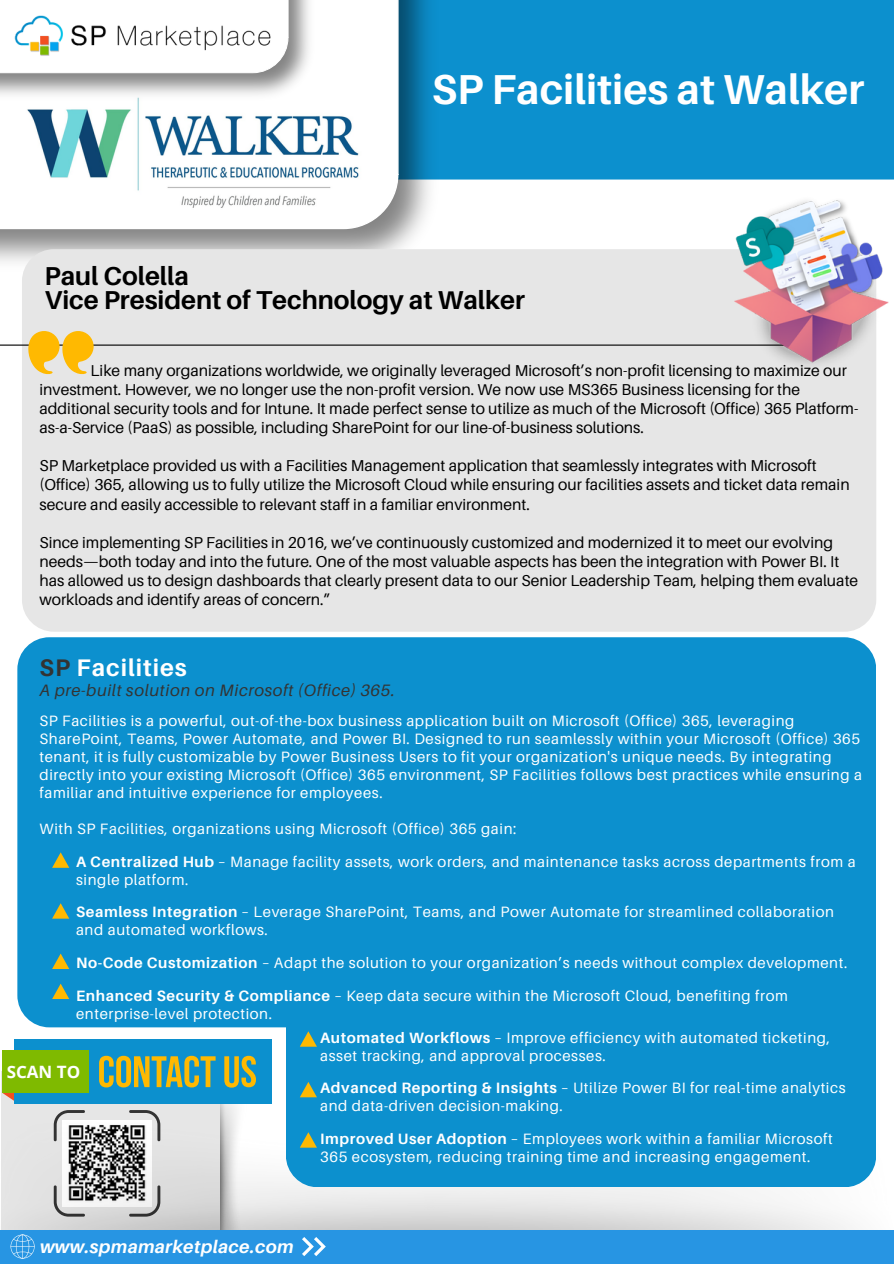
<style>
.page{position:relative;width:894px;height:1264px;background:#fff}
.page>*{position:absolute;margin:0;border:0;box-sizing:border-box;transform-origin:0 0}
.t1{font:700 41.85px "Aileron";color:#fff}
.t2{font:700 25.95px/24.9px "Aileron";color:#000}
.t3{font:700 24px "Aileron";letter-spacing:.04em;color:#fff}
.t4{font:italic 700 18px "Aileron";letter-spacing:.02em;color:#fff}
.t5{font:700 16.95px "Open Sans";color:#fff}
.t6{font:italic 16.5px "Aileron";letter-spacing:.04em;color:#333}
.t7{font:15.75px/19.2px "Aileron";color:#000}
.t8{font:15px/18px "Aileron";letter-spacing:.04em;color:#fff}
.s1{color:#333}
.s2{font-weight:700}
</style>
<div class="page">
<div style="left:447px;top:0;width:446px;height:179px;background:#0c90ce"></div>
<img style="left:0;top:0;width:447px;height:265px">
<svg style="left:0;top:0;width:398px;height:229px"></svg>
<img style="left:22px;top:89px;width:345px;height:123px">
<img style="left:0;top:0;width:320px;height:107px">
<svg style="left:0;top:0;width:288px;height:73px"></svg>
<img style="left:0;top:0;width:286px;height:69px">
<svg style="left:2px;top:1092px;width:12px;height:4px"></svg>
<div style="left:14px;top:1038px;width:257px;height:65px;background:#0c90ce"></div>
<div style="left:2px;top:1050px;width:87px;height:42px;background:#7fba00"></div>
<svg style="left:99px;top:1055px;width:116px;height:32px"></svg>
<svg style="left:224px;top:1055px;width:32px;height:32px"></svg>
<img style="left:1px;top:1096px;width:875px;height:133px">
<div style="left:0;top:1229px;width:893px;height:34px;background:#2795e3"></div>
<svg style="left:11px;top:1234px;width:23px;height:24px"></svg>
<svg style="left:302px;top:1237px;width:24px;height:19px"></svg>
<div style="left:22px;top:249px;width:854px;height:382px;background:#e6e6e6;border-radius:32px"></div>
<hr style="left:0;top:344px;width:796px;height:2px;background:#000">
<img style="left:726px;top:200px;width:163px;height:165px">
<svg style="left:28px;top:331px;width:66px;height:43px"></svg>
<div style="left:17px;top:637px;width:858px;height:390px;background:#0c90ce;border-radius:32px"></div>
<div style="left:286px;top:771px;width:589px;height:416px;background:#0c90ce;border-radius:32px"></div>
<svg style="left:52px;top:852px;width:17px;height:15px"></svg>
<svg style="left:52px;top:903px;width:17px;height:15px"></svg>
<svg style="left:52px;top:953px;width:17px;height:16px"></svg>
<svg style="left:52px;top:983px;width:17px;height:16px"></svg>
<svg style="left:300px;top:1082px;width:17px;height:15px"></svg>
<svg style="left:300px;top:1031px;width:17px;height:15px"></svg>
<svg style="left:300px;top:1132px;width:17px;height:15px"></svg>
<p class="t1" style="left:431px;top:64px;width:434px">SP Facilities at Walker</p>
<p class="t2" style="left:45px;top:262px;width:482px">Paul Colella<br>Vice President of Technology at Walker</p>
<h1 class="t7" style="left:39px;top:360px;width:820px;text-indent:51px">Like many organizations worldwide, we originally leveraged Microsoft’s non-profit licensing to maximize our investment. However, we no longer use the non-profit version. We now use MS365 Business licensing for the additional security tools and for Intune. It made perfect sense to utilize as much of the Microsoft (Office) 365 Platform&shy;as-a-Service (PaaS) as possible, including SharePoint for our line-of-business solutions.</h1>
<p class="t7" style="left:39px;top:456px;width:811px">SP Marketplace provided us with a Facilities Management application that seamlessly integrates with Microsoft (Office) 365, allowing us to fully utilize the Microsoft Cloud while ensuring our facilities assets and ticket data remain secure and easily accessible to relevant staff in a familiar environment.</p>
<h2 class="t7" style="left:39px;top:532px;width:820px">Since implementing SP Facilities in 2016, we’ve continuously customized and modernized it to meet our evolving needs—both today and into the future. One of the most valuable aspects has been the integration with Power BI. It has allowed us to design dashboards that clearly present data to our Senior Leadership Team, helping them evaluate workloads and identify areas of concern.”</h2>
<p class="t3" style="left:39px;top:652px;width:149px"><span class="s1">SP</span> Facilities</p>
<p class="t6" style="left:39px;top:680px;width:357px">A pre-built solution on Microsoft (Office) 365.</p>
<p class="t8" style="left:39px;top:711px;width:823px">SP Facilities is a powerful, out-of-the-box business application built on Microsoft (Office) 365, leveraging SharePoint, Teams, Power Automate, and Power BI. Designed to run seamlessly within your Microsoft (Office) 365 tenant, it is fully customizable by Power Business Users to fit your organization's unique needs. By integrating directly into your existing Microsoft (Office) 365 environment, SP Facilities follows best practices while ensuring a familiar and intuitive experience for employees.</p>
<p class="t8" style="left:39px;top:819px;width:478px">With SP Facilities, organizations using Microsoft (Office) 365 gain:</p>
<p class="t8" style="left:76px;top:852px;width:781px"><span class="s2">A Centralized Hub</span> – Manage facility assets, work orders, and maintenance tasks across departments from a single platform.</p>
<h2 class="t8" style="left:76px;top:902px;width:759px"><span class="s2">Seamless Integration</span> – Leverage SharePoint, Teams, and Power Automate for streamlined collaboration and automated workflows.</h2>
<h5 class="t8" style="left:76px;top:953px;width:772px"><span class="s2">No-Code Customization</span> – Adapt the solution to your organization’s needs without complex development.</h5>
<p class="t8" style="left:76px;top:985px;width:713px"><span class="s2">Enhanced Security &amp; Compliance</span> – Keep data secure within the Microsoft Cloud, benefiting from enterprise-level protection.</p>
<p class="t8" style="left:320px;top:1028px;width:511px"><span class="s2">Automated Workflows</span> – Improve efficiency with automated ticketing, asset tracking, and approval processes.</p>
<p class="t8" style="left:320px;top:1078px;width:526px"><span class="s2">Advanced Reporting &amp; Insights</span> – Utilize Power BI for real-time analytics and data-driven decision-making.</p>
<p class="t8" style="left:320px;top:1129px;width:514px"><span class="s2">Improved User Adoption</span> – Employees work within a familiar Microsoft<br>365 ecosystem, reducing training time and increasing engagement.</p>
<p class="t5" style="left:7px;top:1059px;width:75px">SCAN TO</p>
<p class="t4" style="left:40px;top:1235px;width:255px">www.spmamarketplace.com</p>
</div>
